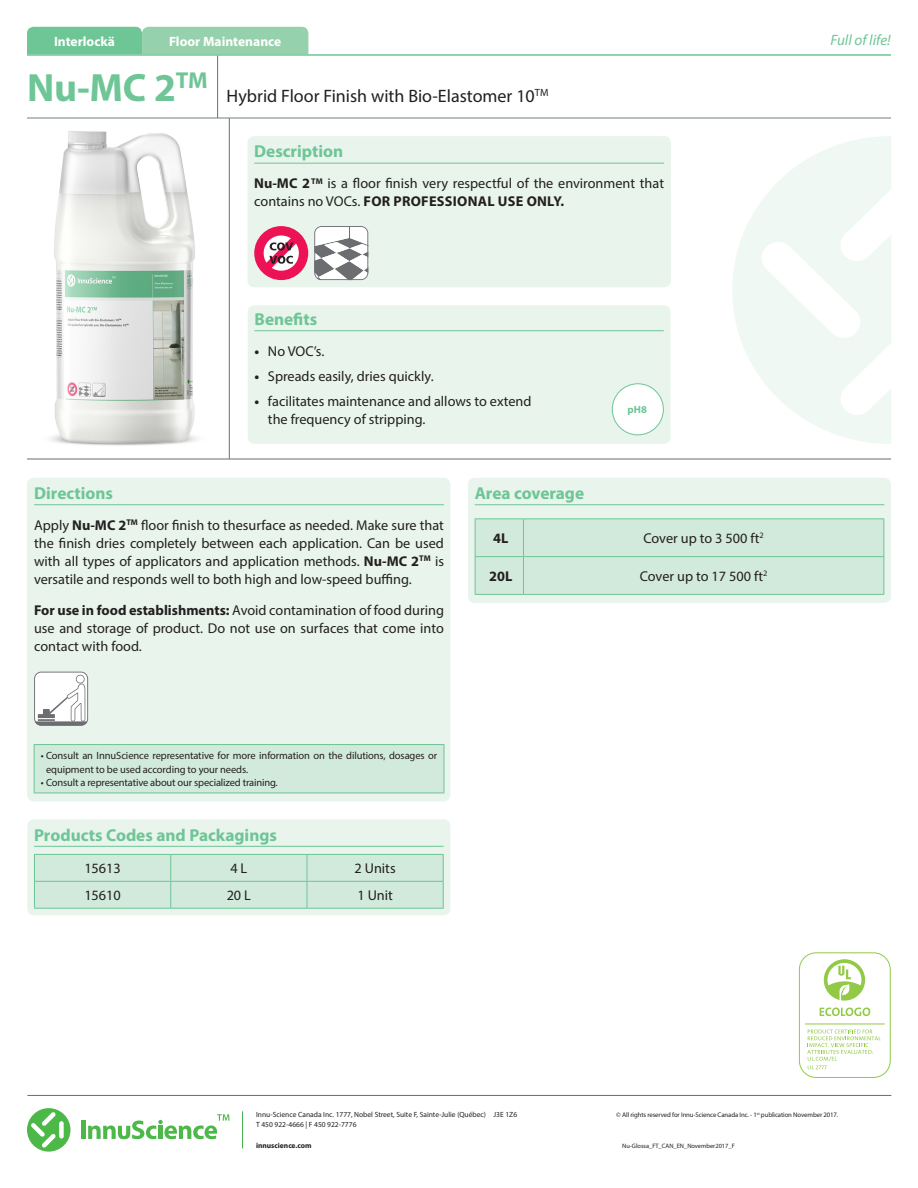
<style>
.page{position:relative;width:918px;height:1188px;background:#fff}
.page>*{position:absolute;margin:0;border:0;box-sizing:border-box;transform-origin:0 0}
.t1{font:700 39.6px "Myriad Pro";color:#6ec596}
.t2{font:18px "Myriad Pro";color:#231f20}
.Titre_-_Description{font:700 17.25px "Myriad Pro";color:#6ec596}
.t3{font:italic 15px "Myriad Pro";color:#6ec596}
.Texte_Tableau_Direct{font:14.25px/18px "Myriad Pro";color:#231f20;text-align:justify}
.Texte_Courant{font:14.25px/18px "Myriad Pro";color:#231f20}
.Texte_Courant_Tablea{font:14.25px "Myriad Pro";color:#231f20}
.Texte_Courant_Tablea-2{font:700 14.25px "Myriad Pro";color:#231f20}
.t4{font:700 13.5px "Myriad Pro";color:#fff}
.Texte_Courant-2{font:10.5px/13.5px "Myriad Pro";letter-spacing:-.01em;color:#231f20}
.t5{font:700 10.5px "Myriad Pro";color:#6ec596}
.t6{font:7.5px/10.5px "Myriad Pro";color:#231f20}
.t7{font:700 7.5px "Myriad Pro";color:#231f20}
.t8{font:6.75px "Myriad Pro";letter-spacing:-.015em;color:#231f20}
.t9{font:6.3px "Myriad Pro";color:#231f20}
.s1{font-weight:700}
</style>
<div class="page">
<hr style="left:27px;top:118px;width:864px;height:1px;background:#727f85">
<hr style="left:27px;top:54px;width:864px;height:2px;background:#6ec596">
<hr style="left:27px;top:1095px;width:864px;height:1px;background:#6c6d70">
<hr style="left:81px;top:1121px;width:4px;height:18px;background:#4cb848">
<svg style="left:88px;top:1114px;width:142px;height:25px"></svg>
<svg style="left:27px;top:1108px;width:43px;height:44px"></svg>
<hr style="left:217px;top:56px;width:1px;height:62px;background:#6c6d70">
<svg style="left:27px;top:27px;width:281px;height:27px;background:#85cca3"></svg>
<hr style="left:242px;top:1111px;width:1px;height:37px;background:#3eb049">
<hr style="left:229px;top:118px;width:1px;height:341px;background:#6c6d70">
<hr style="left:27px;top:459px;width:864px;height:1px;background:#6c6d70">
<svg style="left:732px;top:136px;width:159px;height:308px;fill:#eff8f2"></svg>
<div style="left:248px;top:305px;width:422px;height:139px;background:#e8f4ec;border-radius:7px"></div>
<hr style="left:254px;top:330px;width:410px;height:1px;background:#6ec596">
<div style="left:27px;top:819px;width:423px;height:96px;background:#e8f4ec;border-radius:7px"></div>
<hr style="left:34px;top:846px;width:410px;height:1px;background:#6ec596">
<hr style="left:34px;top:908px;width:137px;height:1px;background:#6ec596">
<svg style="left:34px;top:854px;width:410px;height:54px;background:#cde8d8"></svg>
<hr style="left:171px;top:881px;width:136px;height:1px;background:#6ec596">
<hr style="left:307px;top:881px;width:137px;height:1px;background:#6ec596">
<hr style="left:171px;top:908px;width:136px;height:1px;background:#6ec596">
<hr style="left:307px;top:908px;width:137px;height:1px;background:#6ec596">
<div style="left:27px;top:478px;width:423px;height:323px;background:#e8f4ec;border-radius:7px"></div>
<div style="left:34px;top:745px;width:410px;height:48px;background:#d2eadb"></div>
<hr style="left:34px;top:745px;width:1px;height:48px;background:#6ec596">
<hr style="left:34px;top:744px;width:410px;height:1px;background:#6ec596">
<hr style="left:444px;top:745px;width:1px;height:48px;background:#6ec596">
<hr style="left:34px;top:793px;width:410px;height:1px;background:#6ec596">
<hr style="left:34px;top:504px;width:410px;height:1px;background:#6ec596">
<svg style="left:34px;top:672px;width:54px;height:54px"></svg>
<div style="left:35px;top:673px;width:52px;height:52px;background:#fff;border-radius:6px"></div>
<svg style="left:35px;top:675px;width:53px;height:51px"></svg>
<div style="left:248px;top:136px;width:423px;height:151px;background:#e8f4ec;border-radius:7px"></div>
<hr style="left:254px;top:163px;width:410px;height:1px;background:#6ec596">
<svg style="left:254px;top:226px;width:54px;height:54px"></svg>
<svg style="left:314px;top:226px;width:54px;height:54px;background:#c3c3c5"></svg>
<img style="left:27px;top:116px;width:191px;height:330px">
<div style="left:468px;top:478px;width:423px;height:125px;background:#e8f4ec;border-radius:7px"></div>
<hr style="left:475px;top:504px;width:409px;height:1px;background:#6ec596">
<div style="left:476px;top:519px;width:408px;height:75px;background:#d2eadb"></div>
<hr style="left:475px;top:519px;width:1px;height:37px;background:#6ec596">
<hr style="left:475px;top:557px;width:1px;height:37px;background:#6ec596">
<hr style="left:475px;top:518px;width:49px;height:1px;background:#6ec596">
<hr style="left:475px;top:556px;width:49px;height:1px;background:#6ec596">
<hr style="left:475px;top:594px;width:49px;height:1px;background:#6ec596">
<hr style="left:523px;top:519px;width:1px;height:37px;background:#6ec596">
<hr style="left:523px;top:557px;width:1px;height:37px;background:#6ec596">
<hr style="left:524px;top:518px;width:360px;height:1px;background:#6ec596">
<hr style="left:884px;top:519px;width:1px;height:37px;background:#6ec596">
<hr style="left:884px;top:557px;width:1px;height:37px;background:#6ec596">
<hr style="left:524px;top:556px;width:360px;height:1px;background:#6ec596">
<hr style="left:524px;top:594px;width:360px;height:1px;background:#6ec596">
<div style="left:799px;top:952px;width:92px;height:126px;border:1px solid #92c947;border-radius:17px"></div>
<svg style="left:807px;top:1030px;width:74px;height:39px"></svg>
<hr style="left:805px;top:1024px;width:80px;height:1px;background:#92c947">
<svg style="left:820px;top:1008px;width:50px;height:8px"></svg>
<svg style="left:824px;top:959px;width:41px;height:42px"></svg>
<div style="left:612px;top:384px;width:51px;height:51px;background:#fff;border-radius:50%"></div>
<div style="left:612px;top:383px;width:52px;height:52px;border:1px solid #6ec596;border-radius:50%"></div>
<p class="t4" style="left:54px;top:32px;width:62px">Interlockä</p>
<p class="t4" style="left:169px;top:32px;width:114px">Floor Maintenance</p>
<p class="t3" style="left:830px;top:30px;width:62px">Full of life!</p>
<h1 class="t1" style="left:27px;top:62px;width:182px">Nu-MC 2<sup>TM</sup></h1>
<p class="t2" style="left:227px;top:85px;width:323px">Hybrid Floor Finish with Bio-Elastomer 10<sup>TM</sup></p>
<p class="Titre_-_Description" style="left:254px;top:140px;width:91px">Description</p>
<p class="Texte_Courant" style="left:254px;top:174px;width:411px"><span class="s1">Nu-MC 2</span><sup>TM</sup> is a floor finish very respectful of the environment that contains no VOCs. <span class="s1">FOR PROFESSIONAL USE ONLY.</span></p>
<p class="Titre_-_Description" style="left:254px;top:308px;width:64px">Benefits</p>
<p class="Texte_Tableau_Direct" style="left:254px;top:342px;width:71px"><span class="s1">•</span> No VOC’s.</p>
<p class="Texte_Tableau_Direct" style="left:254px;top:367px;width:181px"><span class="s1">•</span> Spreads easily, dries quickly.</p>
<p class="Texte_Tableau_Direct" style="left:268px;top:392px;width:265px;text-indent:-14px"><span class="s1">•</span> facilitates maintenance and allows to extend the frequency of stripping.</p>
<p class="t5" style="left:627px;top:403px;width:21px">pH8</p>
<p class="Titre_-_Description" style="left:34px;top:482px;width:80px">Directions</p>
<p class="Texte_Tableau_Direct" style="left:34px;top:516px;width:411px">Apply <span class="s1">Nu-MC 2</span><sup>TM</sup> floor finish to thesurface as needed. Make sure that the finish dries completely between each application. Can be used with all types of applicators and application methods. <span class="s1">Nu-MC 2</span><sup>TM</sup> is versatile and responds well to both high and low-speed buffing.</p>
<p class="Texte_Tableau_Direct" style="left:34px;top:601px;width:411px"><span class="s1">For use in food establishments:</span> Avoid contamination of food during use and storage of product. Do not use on surfaces that come into contact with food.</p>
<p class="Titre_-_Description" style="left:475px;top:482px;width:111px">Area coverage</p>
<p class="Texte_Courant_Tablea-2" style="left:493px;top:529px;width:17px">4L</p>
<p class="Texte_Courant_Tablea" style="left:643px;top:530px;width:122px">Cover up to 3 500 ft<sup>2</sup></p>
<p class="Texte_Courant_Tablea-2" style="left:489px;top:567px;width:25px">20L</p>
<p class="Texte_Courant_Tablea" style="left:640px;top:567px;width:129px">Cover up to 17 500 ft<sup>2</sup></p>
<p class="Texte_Courant-2" style="left:46px;top:749px;width:393px;text-indent:-5px">• Consult an InnuScience representative for more information on the dilutions, dosages or equipment to be used according to your needs.</p>
<p class="Texte_Courant-2" style="left:41px;top:776px;width:238px">• Consult a representative about our specialized training.</p>
<p class="Titre_-_Description" style="left:34px;top:823px;width:244px">Products Codes and Packagings</p>
<p class="Texte_Courant_Tablea" style="left:84px;top:860px;width:38px">15613</p>
<p class="Texte_Courant_Tablea" style="left:230px;top:860px;width:19px">4 L</p>
<p class="Texte_Courant_Tablea" style="left:355px;top:860px;width:43px">2 Units</p>
<p class="Texte_Courant_Tablea" style="left:84px;top:887px;width:38px">15610</p>
<p class="Texte_Courant_Tablea" style="left:227px;top:887px;width:26px">20 L</p>
<p class="Texte_Courant_Tablea" style="left:357px;top:887px;width:37px">1 Unit</p>
<p class="t6" style="left:256px;top:1109px;width:263px">Innu-Science Canada Inc. 1777, Nobel Street, Suite F, Sainte-Julie (Québec) J3E 1Z6<br>T 450 922-4666 | F 450 922-7776</p>
<p class="t7" style="left:256px;top:1141px;width:57px">innuscience.com</p>
<p class="t8" style="left:616px;top:1110px;width:224px">© All rights reserved for Innu-Science Canada Inc. - 1<sup>st</sup> publication November 2017.</p>
<p class="t9" style="left:622px;top:1142px;width:114px">Nu-Glossa_FT_CAN_EN_November2017_F</p>
</div>
